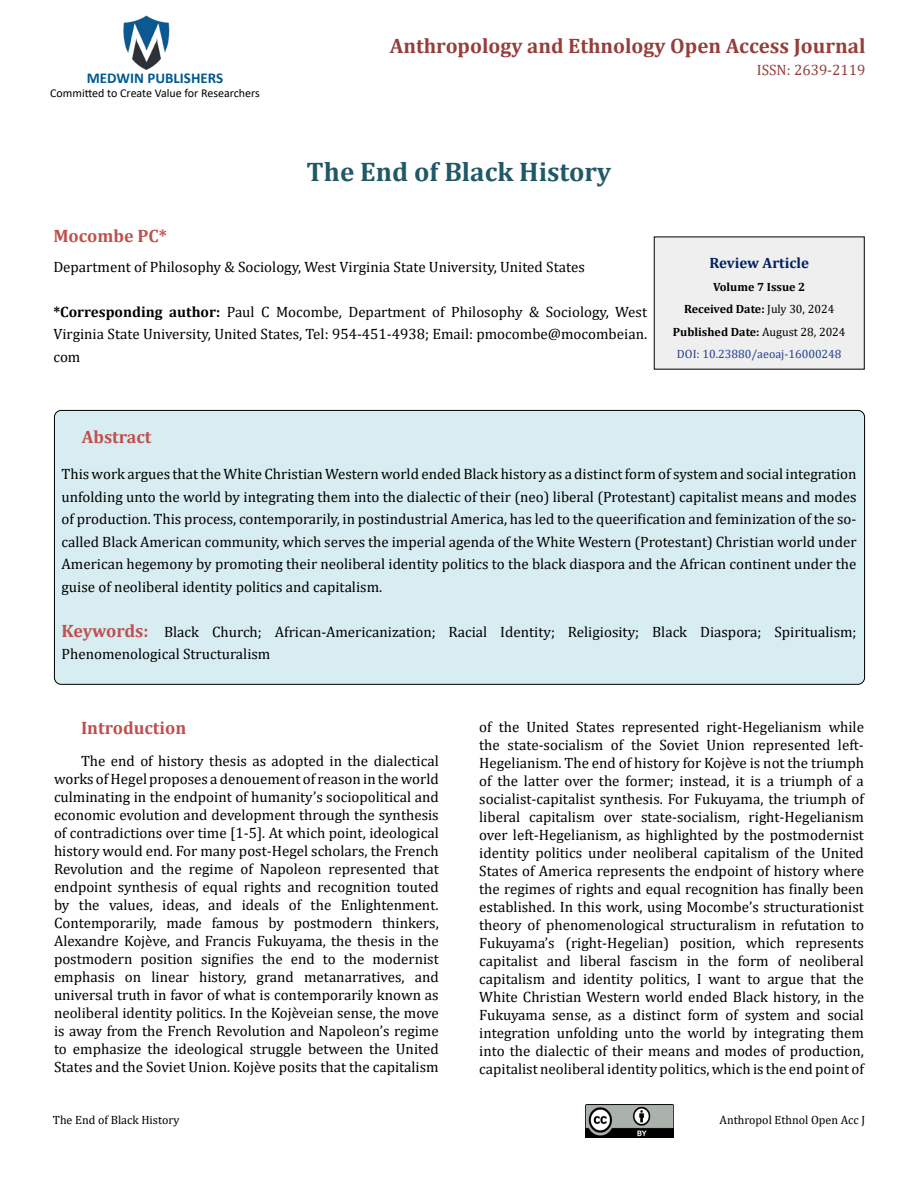
<style>
.page{position:relative;width:918px;height:1188px;background:#fff}
.page>*{position:absolute;margin:0;border:0;box-sizing:border-box;transform-origin:0 0}
.t1{font:700 27px "Cambria";color:#215868}
.t2{font:700 21px "Cambria";color:#953f3c}
.t3{font:700 18px "Cambria";color:#c0504d}
.t4{font:15px/18px "Cambria";color:#000;text-align:justify}
.t5{font:700 15px "Calibri";color:#005991}
.t6{font:15px "Cambria";color:#953f3c}
.t7{font:700 15px "Cambria";color:#002060}
.t8{font:700 12px/22.5px "Cambria";color:#000;text-align:center}
.t9{font:12px "Cambria";color:#000}
.t10{font:12px "Calibri";color:#000}
.s1{font-weight:700}
.s2{font-weight:400}
.s3{font-weight:400;color:#25408f}
.s4{font-weight:700;font-size:18px;color:#c0504d}
</style>
<div class="page">
<img style="left:123px;top:15px;width:47px;height:55px">
<img style="left:585px;top:1104px;width:89px;height:34px">
<div style="left:654px;top:237px;width:210px;height:132px;background:#efefef"></div>
<div style="left:54px;top:410px;width:811px;height:274px;background:#d8edf2;border-radius:7px"></div>
<p class="t5" style="left:87px;top:67px;width:138px">MEDWIN PUBLISHERS</p>
<p class="t10" style="left:50px;top:85px;width:211px">Committed to Create Value for Researchers</p>
<h2 class="t2" style="left:390px;top:31px;width:477px">Anthropology and Ethnology Open Access Journal</h2>
<p class="t6" style="left:757px;top:62px;width:110px">ISSN: 2639-2119</p>
<h1 class="t1" style="left:307px;top:153px;width:306px">The End of Black History</h1>
<p class="t3" style="left:53px;top:223px;width:115px">Mocombe PC*</p>
<p class="t4" style="left:53px;top:257px;width:533px">Department of Philosophy &amp; Sociology, West Virginia State University, United States</p>
<p class="t4" style="left:53px;top:300px;width:595px;line-height:22.5px"><span class="s1">*Corresponding author:</span> Paul C Mocombe, Department of Philosophy &amp; Sociology, West Virginia State University, United States, Tel: 954-451-4938; Email: pmocombe@mocombeian. com</p>
<p class="t7" style="left:709px;top:253px;width:101px">Review Article</p>
<p class="t8" style="left:673px;top:275px;width:174px">Volume 7 Issue 2<br>Received Date: <span class="s2">July 30, 2024<br></span>Published Date: <span class="s2">August 28, 2024<br></span><span class="s3">DOI: 10.23880/aeoaj-16000248</span></p>
<p class="t3" style="left:82px;top:425px;width:71px">Abstract</p>
<p class="t4" style="left:62px;top:463px;width:797px;line-height:22.5px">This work argues that the White Christian Western world ended Black history as a distinct form of system and social integration unfolding unto the world by integrating them into the dialectic of their (neo) liberal (Protestant) capitalist means and modes of production. This process, contemporarily, in postindustrial America, has led to the queerification and feminization of the so&shy;called Black American community, which serves the imperial agenda of the White Western (Protestant) Christian world under American hegemony by promoting their neoliberal identity politics to the black diaspora and the African continent under the guise of neoliberal identity politics and capitalism.</p>
<p class="t4" style="left:62px;top:621px;width:797px;line-height:22.5px"><span class="s4">Keywords:</span> Black Church; African-Americanization; Racial Identity; Religiosity; Black Diaspora; Spiritualism;<br>Phenomenological Structuralism</p>
<p class="t3" style="left:81px;top:716px;width:107px">Introduction</p>
<p class="t4" style="left:54px;top:752px;width:386px;text-indent:27px">The end of history thesis as adopted in the dialectical works of Hegel proposes a denouement of reason in the world culminating in the endpoint of humanity’s sociopolitical and economic evolution and development through the synthesis of contradictions over time [1-5]. At which point, ideological history would end. For many post-Hegel scholars, the French Revolution and the regime of Napoleon represented that endpoint synthesis of equal rights and recognition touted by the values, ideas, and ideals of the Enlightenment.<br>Contemporarily, made famous by postmodern thinkers, Alexandre Kojève, and Francis Fukuyama, the thesis in the postmodern position signifies the end to the modernist emphasis on linear history, grand metanarratives, and universal truth in favor of what is contemporarily known as neoliberal identity politics. In the Kojèveian sense, the move is away from the French Revolution and Napoleon’s regime to emphasize the ideological struggle between the United States and the Soviet Union. Kojève posits that the capitalism</p>
<p class="t4" style="left:479px;top:718px;width:386px">of the United States represented right-Hegelianism while the state-socialism of the Soviet Union represented left-Hegelianism. The end of history for Kojève is not the triumph of the latter over the former; instead, it is a triumph of a socialist-capitalist synthesis. For Fukuyama, the triumph of liberal capitalism over state-socialism, right-Hegelianism over left-Hegelianism, as highlighted by the postmodernist identity politics under neoliberal capitalism of the United States of America represents the endpoint of history where the regimes of rights and equal recognition has finally been established. In this work, using Mocombe’s structurationist theory of phenomenological structuralism in refutation to Fukuyama’s (right-Hegelian) position, which represents capitalist and liberal fascism in the form of neoliberal capitalism and identity politics, I want to argue that the White Christian Western world ended Black history, in the Fukuyama sense, as a distinct form of system and social integration unfolding unto the world by integrating them into the dialectic of their means and modes of production, capitalist neoliberal identity politics, which is the end point of</p>
<p class="t9" style="left:53px;top:1113px;width:128px">The End of Black History</p>
<p class="t9" style="left:720px;top:1113px;width:147px">Anthropol Ethnol Open Acc J</p>
</div>
